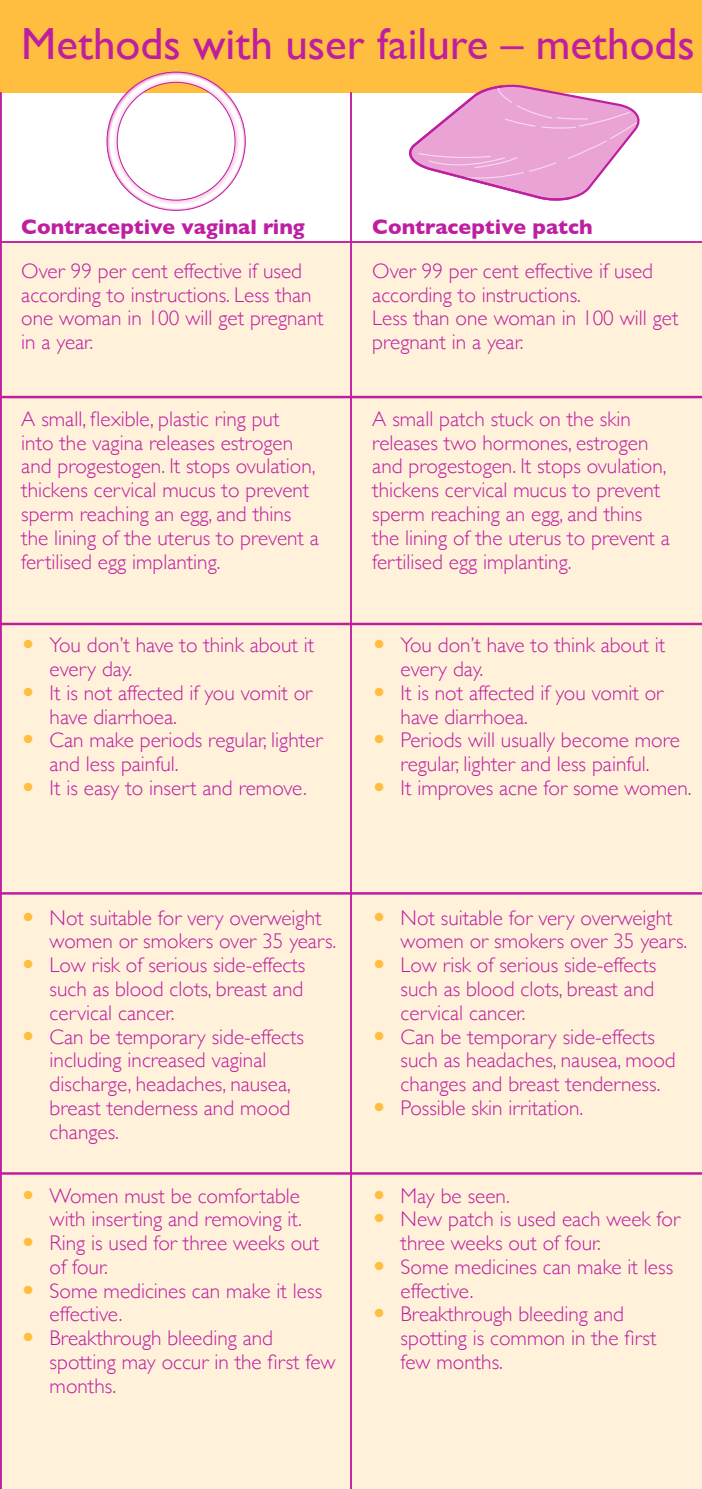
<style>
.page{position:relative;width:702px;height:1489px;background:#fff}
.page>*{position:absolute;margin:0;border:0;box-sizing:border-box;transform-origin:0 0}
.Sub_Header{font:45px "Gill Sans";color:#be1fa1}
.Main_Body_bullet_poi{font:300 21.25px/23.8px "Gill Sans";color:#be1fa1}
.t1{font:700 21.25px "Gill Sans";color:#be1fa1}
.s1{font-family:"European Pi Three";font-weight:400;color:#ffbe3f}
</style>
<div class="page">
<div style="left:0;top:241px;width:702px;height:1247px;background:#fff1da"></div>
<hr style="left:0;top:396px;width:702px;height:2px;background:#be1fa1">
<hr style="left:0;top:241px;width:702px;height:2px;background:#be1fa1">
<hr style="left:0;top:892px;width:702px;height:2px;background:#be1fa1">
<div style="left:0;top:0;width:702px;height:92px;background:#ffbe3f"></div>
<hr style="left:0;top:622px;width:702px;height:3px;background:#be1fa1">
<hr style="left:0;top:1172px;width:702px;height:2px;background:#be1fa1">
<hr style="left:350px;top:92px;width:2px;height:1396px;background:#be1fa1">
<hr style="left:0;top:92px;width:2px;height:1396px;background:#be1fa1">
<svg style="left:404px;top:84px;width:238px;height:117px"></svg>
<svg style="left:107px;top:72px;width:138px;height:138px"></svg>
<p class="Sub_Header" style="left:21px;top:18px;width:675px">Methods with user failure – methods</p>
<p class="t1" style="left:21px;top:210px;width:285px">Contraceptive vaginal ring</p>
<p class="t1" style="left:372px;top:210px;width:222px">Contraceptive patch</p>
<p class="Main_Body_bullet_poi" style="left:21px;top:258px;width:304px">Over 99 per cent effective if used according to instructions. Less than one woman in 100 will get pregnant in a year.</p>
<p class="Main_Body_bullet_poi" style="left:372px;top:258px;width:282px">Over 99 per cent effective if used according to instructions.</p>
<p class="Main_Body_bullet_poi" style="left:372px;top:305px;width:308px">Less than one woman in 100 will get pregnant in a year.</p>
<p class="Main_Body_bullet_poi" style="left:21px;top:406px;width:299px">A small, flexible, plastic ring put<br>into the vagina releases estrogen and progestogen. It stops ovulation, thickens cervical mucus to prevent sperm reaching an egg, and thins the lining of the uterus to prevent a fertilised egg implanting.</p>
<p class="Main_Body_bullet_poi" style="left:372px;top:406px;width:299px">A small patch stuck on the skin releases two hormones, estrogen and progestogen. It stops ovulation, thickens cervical mucus to prevent sperm reaching an egg, and thins the lining of the uterus to prevent a fertilised egg implanting.</p>
<p class="Main_Body_bullet_poi" style="left:50px;top:632px;width:266px;text-indent:-28px"><span class="s1">O</span> You don’t have to think about it every day.</p>
<p class="Main_Body_bullet_poi" style="left:50px;top:680px;width:264px;text-indent:-28px"><span class="s1">O</span> It is not affected if you vomit or have diarrhoea.</p>
<p class="Main_Body_bullet_poi" style="left:50px;top:727px;width:274px;text-indent:-28px"><span class="s1">O</span> Can make periods regular, lighter and less painful.</p>
<p class="Main_Body_bullet_poi" style="left:21px;top:775px;width:287px"><span class="s1">O</span> It is easy to insert and remove.</p>
<p class="Main_Body_bullet_poi" style="left:400px;top:632px;width:266px;text-indent:-28px"><span class="s1">O</span> You don’t have to think about it every day.</p>
<p class="Main_Body_bullet_poi" style="left:400px;top:680px;width:264px;text-indent:-28px"><span class="s1">O</span> It is not affected if you vomit or have diarrhoea.</p>
<p class="Main_Body_bullet_poi" style="left:372px;top:727px;width:309px;text-align:center"><span class="s1">O</span> Periods will usually become more regular, lighter and less painful.</p>
<p class="Main_Body_bullet_poi" style="left:372px;top:775px;width:321px"><span class="s1">O</span> It improves acne for some women.</p>
<p class="Main_Body_bullet_poi" style="left:50px;top:904px;width:288px;text-indent:-28px"><span class="s1">O</span> Not suitable for very overweight women or smokers over 35 years.</p>
<p class="Main_Body_bullet_poi" style="left:50px;top:952px;width:257px;text-align:justify;text-indent:-28px"><span class="s1">O</span> Low risk of serious side-effects such as blood clots, breast and cervical cancer.</p>
<p class="Main_Body_bullet_poi" style="left:50px;top:1023px;width:256px;text-indent:-28px"><span class="s1">O</span> Can be temporary side-effects including increased vaginal discharge, headaches, nausea, breast tenderness and mood changes.</p>
<p class="Main_Body_bullet_poi" style="left:21px;top:1182px;width:282px;text-align:right"><span class="s1">O</span> Women must be comfortable with inserting and removing it.</p>
<p class="Main_Body_bullet_poi" style="left:50px;top:1230px;width:271px;text-indent:-28px"><span class="s1">O</span> Ring is used for three weeks out of four.</p>
<p class="Main_Body_bullet_poi" style="left:50px;top:1277px;width:274px;text-indent:-28px"><span class="s1">O</span> Some medicines can make it less effective.</p>
<p class="Main_Body_bullet_poi" style="left:50px;top:1325px;width:287px;text-indent:-28px"><span class="s1">O</span> Breakthrough bleeding and spotting may occur in the first few months.</p>
<p class="Main_Body_bullet_poi" style="left:400px;top:904px;width:288px;text-indent:-28px"><span class="s1">O</span> Not suitable for very overweight women or smokers over 35 years.</p>
<p class="Main_Body_bullet_poi" style="left:400px;top:952px;width:257px;text-align:justify;text-indent:-28px"><span class="s1">O</span> Low risk of serious side-effects such as blood clots, breast and cervical cancer.</p>
<p class="Main_Body_bullet_poi" style="left:400px;top:1023px;width:277px;text-indent:-28px"><span class="s1">O</span> Can be temporary side-effects such as headaches, nausea, mood changes and breast tenderness.</p>
<p class="Main_Body_bullet_poi" style="left:372px;top:1094px;width:212px"><span class="s1">O</span> Possible skin irritation.</p>
<p class="Main_Body_bullet_poi" style="left:372px;top:1182px;width:139px"><span class="s1">O</span> May be seen.</p>
<p class="Main_Body_bullet_poi" style="left:400px;top:1206px;width:281px;text-indent:-28px"><span class="s1">O</span> New patch is used each week for three weeks out of four.</p>
<p class="Main_Body_bullet_poi" style="left:400px;top:1253px;width:274px;text-indent:-28px"><span class="s1">O</span> Some medicines can make it less effective.</p>
<p class="Main_Body_bullet_poi" style="left:400px;top:1301px;width:257px;text-indent:-28px"><span class="s1">O</span> Breakthrough bleeding and spotting is common in the first few months.</p>
</div>
